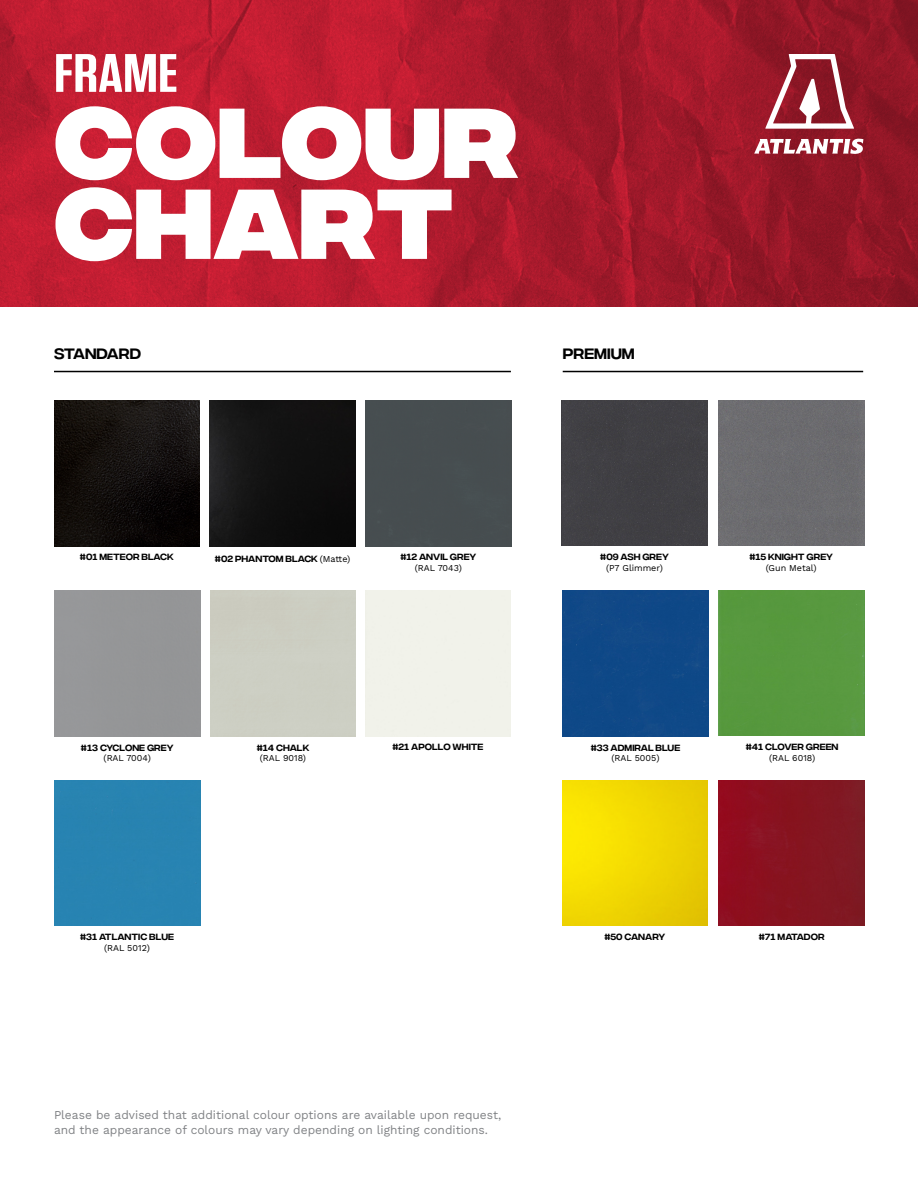
<style>
.page{position:relative;width:918px;height:1188px;background:#fff}
.page>*{position:absolute;margin:0;border:0;box-sizing:border-box;transform-origin:0 0}
.t1{font:800 99px/81px "Integral CF";color:#fff}
.t2{font:600 54px "Tungsten";color:#fff;scale:1.25 1}
.t3{font:15px "Integral CF";color:#000}
.t4{font:12px/14.4px "Work Sans";color:#808285}
.t5{font:9px "Integral CF";color:#000}
.t6{font:9px "Work Sans";color:#000}
.s1{font-family:"Work Sans"}
</style>
<div class="page">
<img style="left:0;top:0;width:918px;height:307px">
<svg style="left:754px;top:139px;width:109px;height:15px"></svg>
<svg style="left:765px;top:54px;width:89px;height:75px"></svg>
<div style="left:54px;top:780px;width:146px;height:146px;background:#2883b2"></div>
<div style="left:366px;top:400px;width:145px;height:146px;background:#474d50"></div>
<img style="left:562px;top:780px;width:146px;height:146px">
<div style="left:562px;top:591px;width:146px;height:145px;background:#0f4887"></div>
<div style="left:719px;top:590px;width:146px;height:146px;background:#57993f"></div>
<div style="left:562px;top:400px;width:146px;height:146px;background:#403f44"></div>
<div style="left:718px;top:400px;width:146px;height:146px;background:#6c6c6f"></div>
<img style="left:718px;top:780px;width:146px;height:146px">
<img style="left:210px;top:400px;width:146px;height:146px">
<img style="left:54px;top:400px;width:146px;height:146px">
<hr style="left:54px;top:371px;width:457px;height:1px;background:#000">
<hr style="left:563px;top:371px;width:300px;height:1px;background:#000">
<h2 class="t2" style="left:54px;top:45px;width:101px">FRAME</h2>
<h1 class="t1" style="left:54px;top:111px;width:467px">COLOUR<br>CHART</h1>
<h3 class="t3" style="left:54px;top:346px;width:89px">STANDARD</h3>
<h3 class="t3" style="left:563px;top:346px;width:73px">PREMIUM</h3>
<p class="t5" style="left:80px;top:552px;width:95px">#01 METEOR BLACK</p>
<p class="t5" style="left:215px;top:554px;width:137px">#02 PHANTOM BLACK <span class="s1">(Matte)</span></p>
<p class="t5" style="left:400px;top:552px;width:78px">#12 ANVIL GREY</p>
<p class="t6" style="left:415px;top:561px;width:48px">(RAL 7043)</p>
<p class="t5" style="left:600px;top:552px;width:70px">#09 ASH GREY</p>
<p class="t6" style="left:606px;top:561px;width:58px">(P7 Glimmer)</p>
<p class="t5" style="left:749px;top:552px;width:85px">#15 KNIGHT GREY</p>
<p class="t6" style="left:766px;top:561px;width:52px">(Gun Metal)</p>
<p class="t5" style="left:81px;top:742px;width:94px">#13 CYCLONE GREY</p>
<p class="t6" style="left:104px;top:751px;width:49px">(RAL 7004)</p>
<p class="t5" style="left:257px;top:743px;width:54px">#14 CHALK</p>
<p class="t5" style="left:392px;top:742px;width:93px">#21 APOLLO WHITE</p>
<p class="t6" style="left:260px;top:752px;width:48px">(RAL 9018)</p>
<p class="t5" style="left:591px;top:742px;width:91px">#33 ADMIRAL BLUE</p>
<p class="t6" style="left:612px;top:751px;width:49px">(RAL 5005)</p>
<p class="t5" style="left:746px;top:742px;width:94px">#41 CLOVER GREEN</p>
<p class="t6" style="left:769px;top:751px;width:48px">(RAL 6018)</p>
<p class="t5" style="left:80px;top:932px;width:96px">#31 ATLANTIC BLUE</p>
<p class="t6" style="left:104px;top:941px;width:47px">(RAL 5012)</p>
<p class="t5" style="left:604px;top:932px;width:62px">#50 CANARY</p>
<p class="t5" style="left:759px;top:932px;width:67px">#71 MATADOR</p>
<h3 class="t4" style="left:54px;top:1108px;width:449px">Please be advised that additional colour options are available upon request, and the appearance of colours may vary depending on lighting conditions.</h3>
</div>
